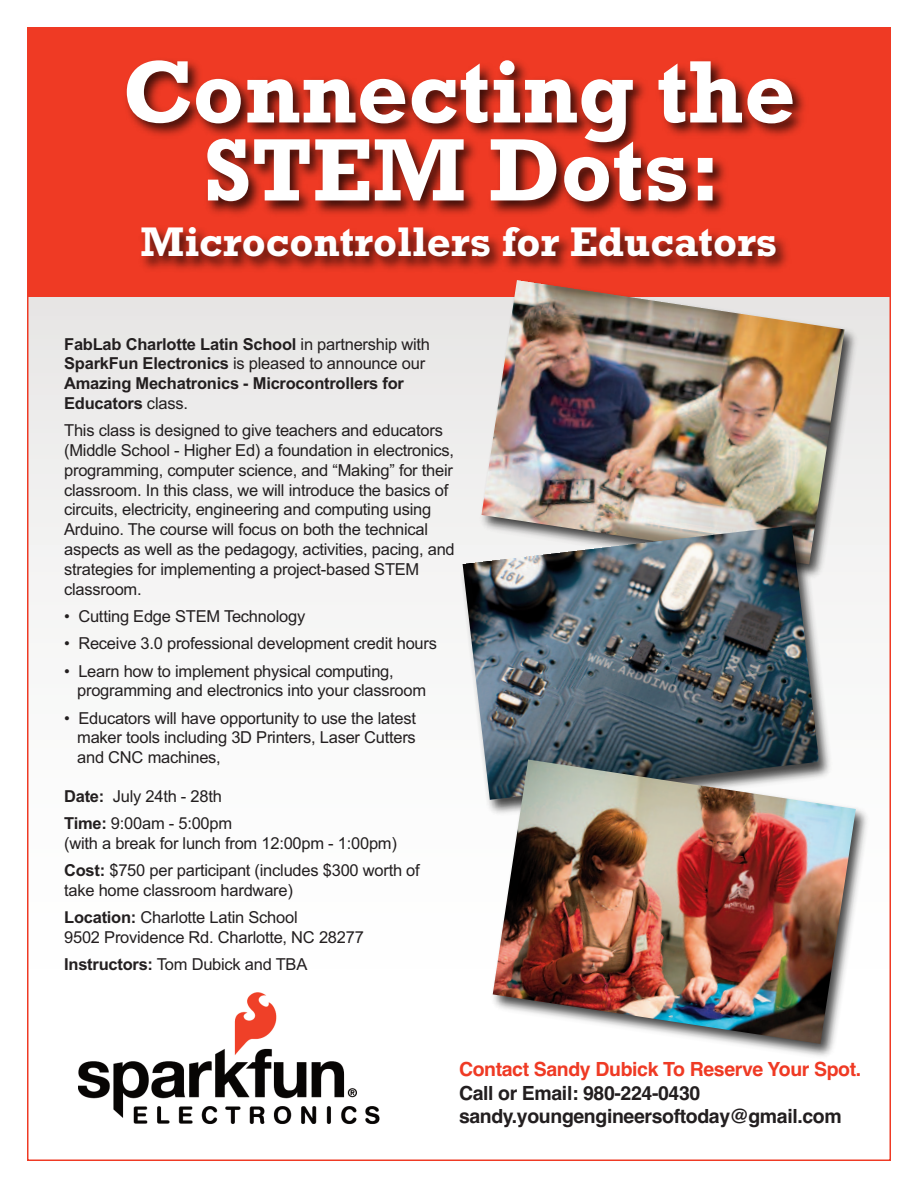
<style>
.page{position:relative;width:918px;height:1188px;background:#fff}
.page>*{position:absolute;margin:0;border:0;box-sizing:border-box;transform-origin:0 0}
.t1{font:700 90px/78px "Rockwell";color:#fff;text-align:center}
.t2{font:700 42px "Rockwell";color:#fff}
.t3{font:700 19.5px/23.4px "Helvetica";letter-spacing:-.02em;color:#231f20}
.t4{font:700 19.5px "Helvetica";letter-spacing:-.02em;color:#ef3a24}
.t5{font:16.5px/19.8px "Arial";letter-spacing:-.015em;color:#231f20}
.t6{font:700 16.5px/19.8px "Arial";letter-spacing:-.015em;color:#231f20}
.s1{font-weight:400}
.s2{font-weight:700}
</style>
<div class="page">
<div style="left:30px;top:311px;width:858px;height:294px;background:#efeeed"></div>
<img style="left:79px;top:992px;width:301px;height:132px">
<div style="left:27px;top:27px;width:864px;height:269px;background:#ef3a24"></div>
<img style="left:30px;top:60px;width:858px;height:251px">
<img style="left:473px;top:272px;width:393px;height:314px">
<img style="left:482px;top:280px;width:363px;height:284px">
<img style="left:455px;top:518px;width:385px;height:233px">
<img style="left:463px;top:526px;width:356px;height:247px">
<img style="left:484px;top:751px;width:384px;height:305px">
<img style="left:493px;top:760px;width:363px;height:284px">
<h1 class="t1" style="left:122px;top:52px;width:675px">Connecting the<br>STEM Dots:</h1>
<h2 class="t2" style="left:141px;top:217px;width:638px">Microcontrollers for Educators</h2>
<p class="t6" style="left:64px;top:334px;width:367px">FabLab Charlotte Latin School <span class="s1">in partnership with </span>SparkFun Electronics <span class="s1">is pleased to announce our </span>Amazing Mechatronics - Microcontrollers for Educators <span class="s1">class.</span></p>
<p class="t5" style="left:64px;top:421px;width:392px">This class is designed to give teachers and educators (Middle School - Higher Ed) a foundation in electronics, programming, computer science, and “Making” for their classroom. In this class, we will introduce the basics of circuits, electricity, engineering and computing using Arduino. The course will focus on both the technical aspects as well as the pedagogy, activities, pacing, and strategies for implementing a project-based STEM classroom.</p>
<p class="t5" style="left:64px;top:606px;width:243px">• Cutting Edge STEM Technology</p>
<p class="t5" style="left:64px;top:634px;width:374px">• Receive 3.0 professional development credit hours</p>
<p class="t5" style="left:77px;top:661px;width:351px;text-indent:-13px">• Learn how to implement physical computing, programming and electronics into your classroom</p>
<p class="t5" style="left:77px;top:708px;width:340px;text-align:justify;text-indent:-13px">• Educators will have opportunity to use the latest maker tools including 3D Printers, Laser Cutters and CNC machines,</p>
<p class="t5" style="left:64px;top:782px;width:170px;line-height:27.3px"><span class="s2">Date:</span> July 24th - 28th<br><span class="s2">Time:</span> 9:00am - 5:00pm</p>
<p class="t5" style="left:64px;top:830px;width:357px;line-height:27.3px">(with a break for lunch from 12:00pm - 1:00pm)<br><span class="s2">Cost:</span> $750 per participant (includes $300 worth of</p>
<p class="t5" style="left:64px;top:877px;width:235px;line-height:27.3px">take home classroom hardware)<br><span class="s2">Location:</span> Charlotte Latin School</p>
<p class="t5" style="left:64px;top:924px;width:301px;line-height:27.3px">9502 Providence Rd. Charlotte, NC 28277<br><span class="s2">Instructors:</span> Tom Dubick and TBA</p>
<p class="t4" style="left:459px;top:1058px;width:404px">Contact Sandy Dubick To Reserve Your Spot.</p>
<p class="t3" style="left:459px;top:1081px;width:384px">Call or Email: 980-224-0430 sandy.youngengineersoftoday@gmail.com</p>
</div>
